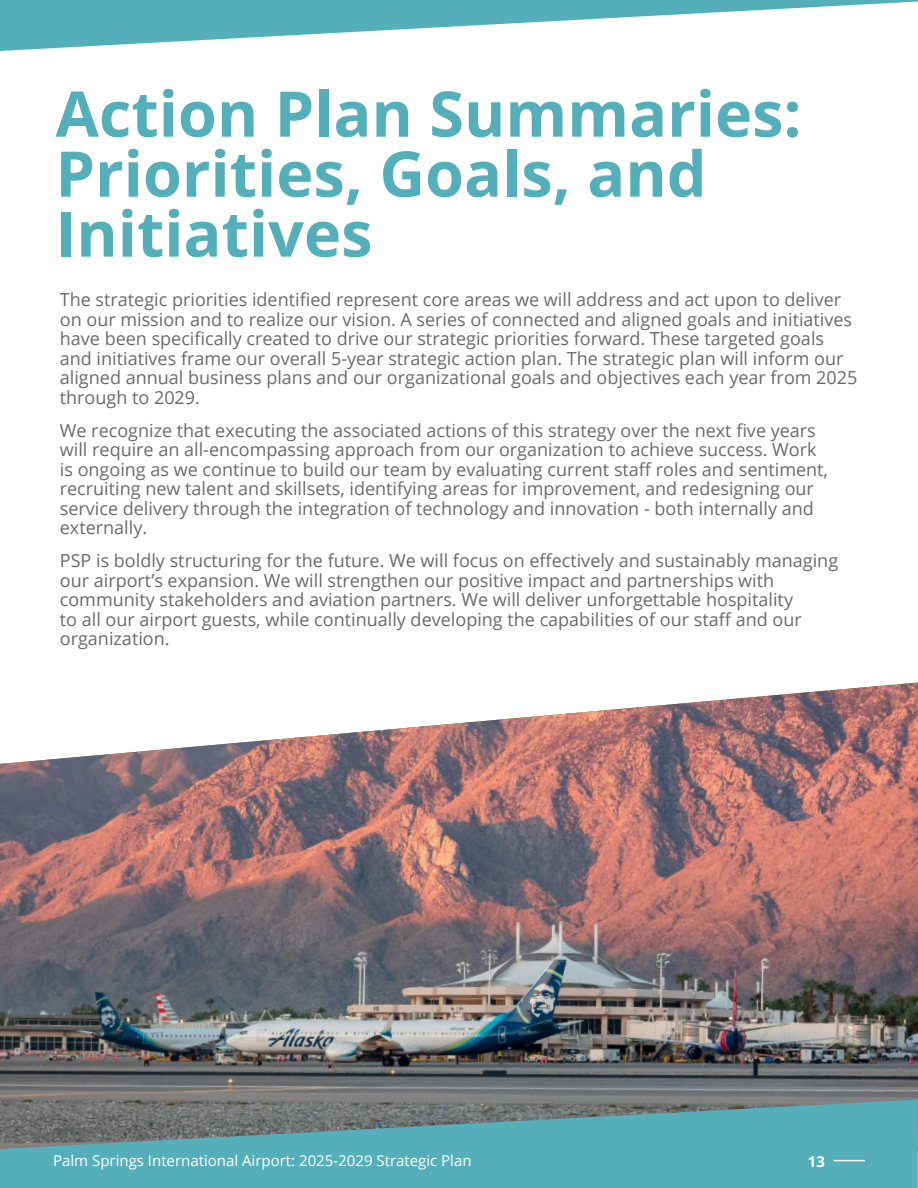
<style>
.page{position:relative;width:918px;height:1188px;background:#fff}
.page>*{position:absolute;margin:0;border:0;box-sizing:border-box;transform-origin:0 0}
.t1{font:700 63px/60px "Open Sans";color:#55afba}
.t2{font:18px/19.5px "Open Sans";color:#696a69}
.t3{font:15px "Open Sans";color:#fff}
.t4{font:700 15px "Open Sans";color:#fff}
</style>
<div class="page">
<img style="left:0;top:682px;width:918px;height:417px">
<svg style="left:0;top:0;width:918px;height:51px;fill:#55afba"></svg>
<svg style="left:0;top:1099px;width:918px;height:89px;fill:#55afba"></svg>
<hr style="left:834px;top:1160px;width:31px;height:1px;background:#fff">
<h1 class="t1" style="left:56px;top:90px;width:747px">Action Plan Summaries:<br>Priorities, Goals, and<br>Initiatives</h1>
<p class="t2" style="left:60px;top:290px;width:799px">The strategic priorities identified represent core areas we will address and act upon to deliver on our mission and to realize our vision. A series of connected and aligned goals and initiatives have been specifically created to drive our strategic priorities forward. These targeted goals and initiatives frame our overall 5-year strategic action plan. The strategic plan will inform our aligned annual business plans and our organizational goals and objectives each year from 2025 through to 2029.</p>
<p class="t2" style="left:60px;top:420px;width:770px">We recognize that executing the associated actions of this strategy over the next five years will require an all-encompassing approach from our organization to achieve success. Work is ongoing as we continue to build our team by evaluating current staff roles and sentiment, recruiting new talent and skillsets, identifying areas for improvement, and redesigning our service delivery through the integration of technology and innovation - both internally and externally.</p>
<p class="t2" style="left:60px;top:550px;width:780px">PSP is boldly structuring for the future. We will focus on effectively and sustainably managing our airport’s expansion. We will strengthen our positive impact and partnerships with community stakeholders and aviation partners. We will deliver unforgettable hospitality<br>to all our airport guests, while continually developing the capabilities of our staff and our organization.</p>
<p class="t3" style="left:53px;top:1155px;width:420px">Palm Springs International Airport: 2025-2029 Strategic Plan</p>
<p class="t4" style="left:808px;top:1155px;width:19px">13</p>
</div>
